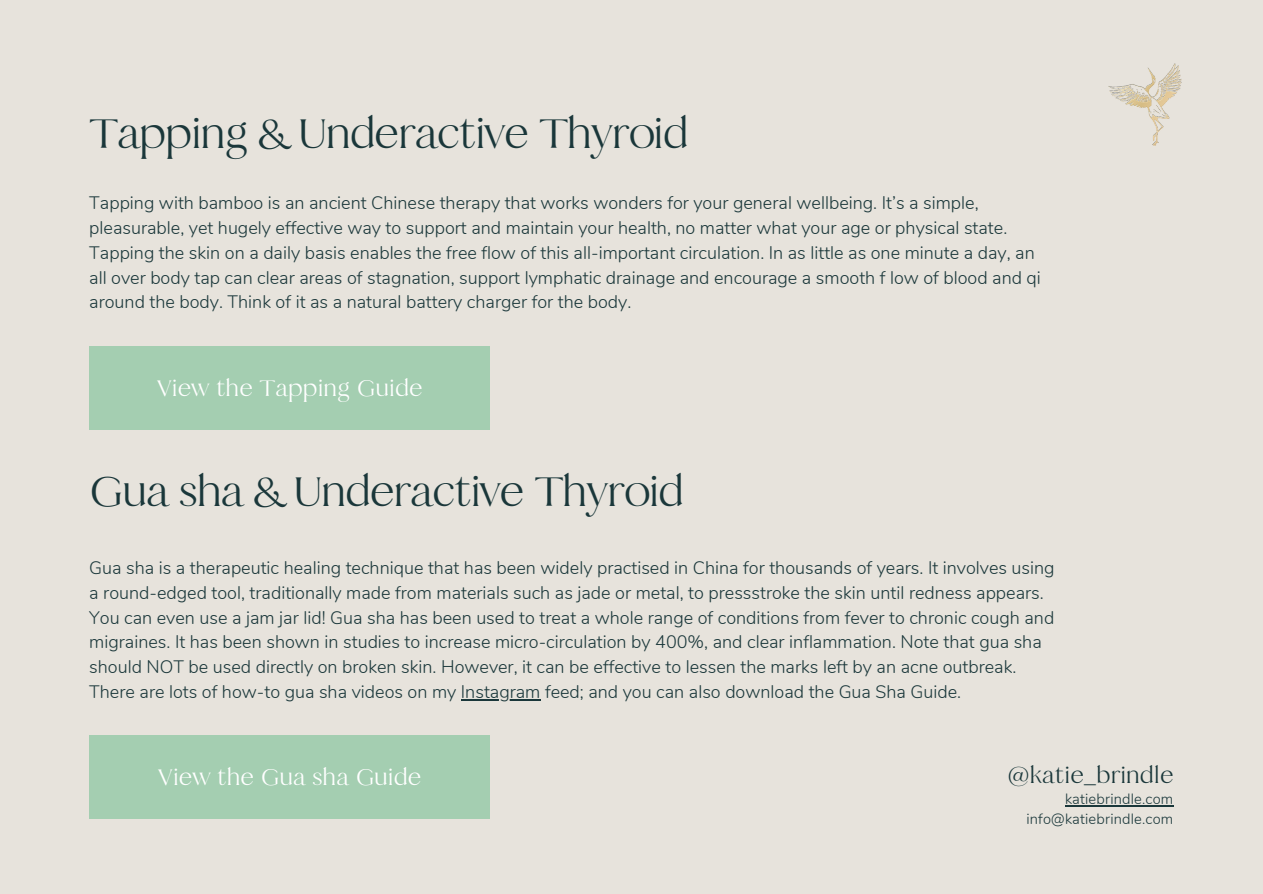
<style>
.page{position:relative;width:1263px;height:894px;background:#fff}
.page>*{position:absolute;margin:0;border:0;box-sizing:border-box;transform-origin:0 0}
.t1{font:47.25px "Harlow Duo Serif";color:#1a373a}
.t2{font:25.65px "Harlow Duo Serif";letter-spacing:.025em;color:#fff}
.t3{font:25.65px "Harlow Duo Serif";letter-spacing:.025em;color:#1a373a}
.t4{font:300 18px/24.8px "Nunito";color:#1a373a}
.t5{font:300 14.7px/20.2px "Nunito";letter-spacing:.015em;color:#1a373a;text-align:right}
</style>
<div class="page">
<div style="left:0;top:0;width:1263px;height:893px;background:#e7e3dc"></div>
<img style="left:1108px;top:63px;width:74px;height:83px">
<div style="left:89px;top:346px;width:401px;height:83px;background:#a4ceb1"></div>
<div style="left:89px;top:735px;width:401px;height:84px;background:#a4ceb1"></div>
<hr style="left:461px;top:698px;width:79px;height:2px;background:#1a373a">
<hr style="left:1065px;top:805px;width:108px;height:1px;background:#1a373a">
<h1 class="t1" style="left:89px;top:105px;width:600px">Tapping &amp; Underactive Thyroid</h1>
<p class="t4" style="left:89px;top:191px;width:953px">Tapping with bamboo is an ancient Chinese therapy that works wonders for your general wellbeing. It’s a simple, pleasurable, yet hugely effective way to support and maintain your health, no matter what your age or physical state.<br>Tapping the skin on a daily basis enables the free flow of this all-important circulation. In as little as one minute a day, an all over body tap can clear areas of stagnation, support lymphatic drainage and encourage a smooth f low of blood and qi around the body. Think of it as a natural battery charger for the body.</p>
<h2 class="t2" style="left:157px;top:372px;width:267px">View the Tapping Guide</h2>
<h1 class="t1" style="left:89px;top:463px;width:596px">Gua sha &amp; Underactive Thyroid</h1>
<p class="t4" style="left:89px;top:555px;width:967px">Gua sha is a therapeutic healing technique that has been widely practised in China for thousands of years. It involves using a round-edged tool, traditionally made from materials such as jade or metal, to pressstroke the skin until redness appears.<br>You can even use a jam jar lid! Gua sha has been used to treat a whole range of conditions from fever to chronic cough and migraines. It has been shown in studies to increase micro-circulation by 400%, and clear inflammation. Note that gua sha should NOT be used directly on broken skin. However, it can be effective to lessen the marks left by an acne outbreak.<br>There are lots of how-to gua sha videos on my Instagram feed; and you can also download the Gua Sha Guide.</p>
<h2 class="t2" style="left:158px;top:761px;width:265px">View the Gua sha Guide</h2>
<h2 class="t3" style="left:1008px;top:759px;width:167px">@katie_brindle</h2>
<p class="t5" style="left:1026px;top:789px;width:148px">katiebrindle.com info@katiebrindle.com</p>
</div>
